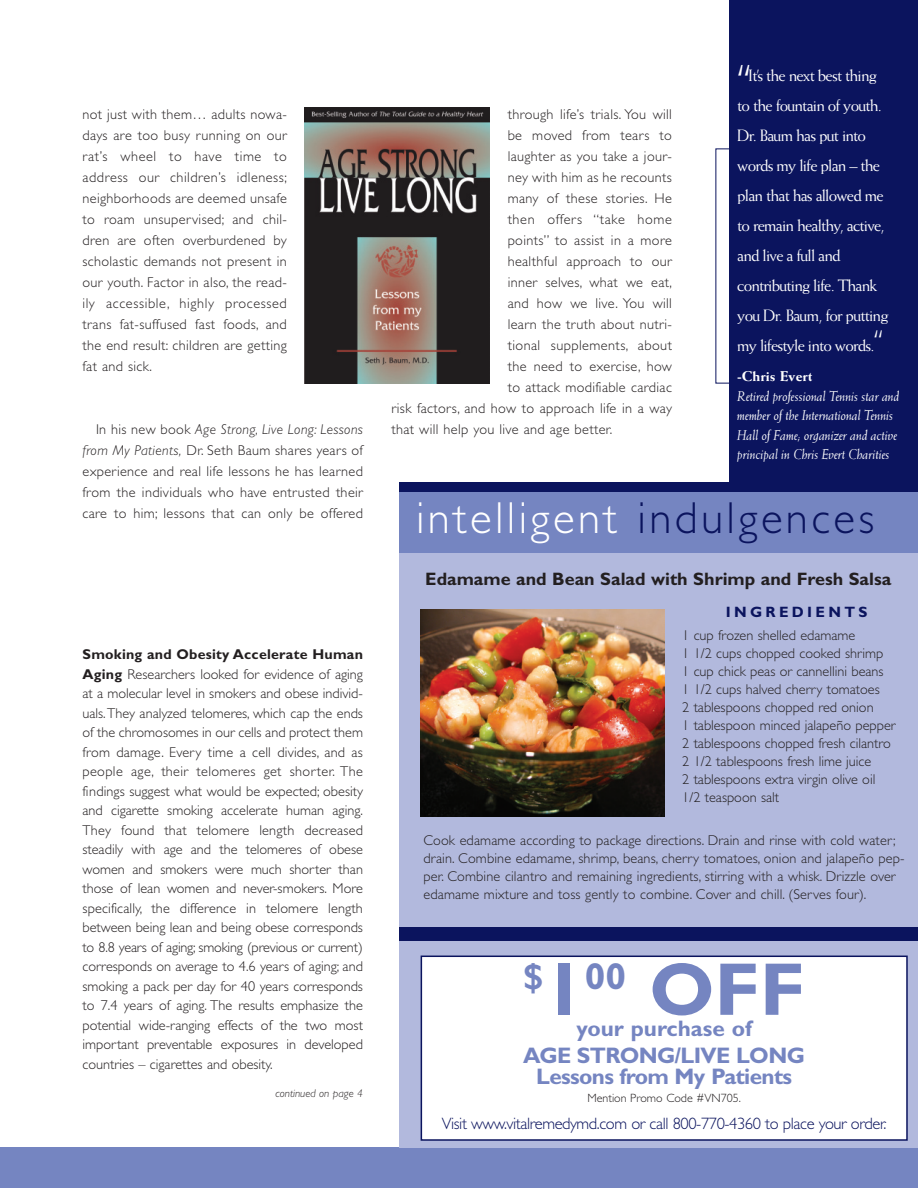
<style>
.page{position:relative;width:918px;height:1188px;background:#fff}
.page>*{position:absolute;margin:0;border:0;box-sizing:border-box;transform-origin:0 0}
.t1{font:700 75px "Gill Sans";color:#7585c1}
.t2{font:300 45px "Gill Sans";letter-spacing:.075em;color:#fff}
.t3{font:45px "Weiss";color:#fff}
.t4{font:700 37.5px "Gill Sans";color:#7585c1}
.t5{font:700 22.5px/21px "Gill Sans";letter-spacing:-.03em;color:#7585c1;text-align:center}
.t6{font:700 22.5px "Gill Sans";color:#7585c1}
.t7{font:700 18px "Gill Sans";color:#231f20}
.t8{font:16.5px/30px "Weiss";letter-spacing:-.05em;color:#fff}
.t9{font:300 16.5px "Gill Sans";letter-spacing:-.025em;color:#0b145e}
.t10{font:700 15px "Gill Sans";letter-spacing:.22em;color:#0b145e}
.t11{font:300 14.25px/19.5px "Gill Sans";letter-spacing:.01em;color:#231f20;text-align:justify}
.t12{font:italic 14.25px/19.5px "Weiss";letter-spacing:-.015em;color:#fff}
.t13{font:300 14.25px "Gill Sans";letter-spacing:.03em;color:#231f20}
.t14{font:300 14.25px "Gill Sans";letter-spacing:.045em;color:#231f20}
.t15{font:800 14.25px "Weiss";color:#fff}
.t16{font:300 12px "Gill Sans";color:#231f20}
.t17{font:italic 300 11.25px "Gill Sans";color:#231f20}
.s1{font-style:italic}
.s2{font-weight:700}
.s3{font-size:30px}
.s4{color:#0b145e}
.s5{font-size:75px}
</style>
<div class="page">
<div style="left:0;top:1148px;width:918px;height:40px;background:#7585c1"></div>
<div style="left:729px;top:0;width:189px;height:756px;background:#0b145e"></div>
<img style="left:305px;top:107px;width:185px;height:277px">
<div style="left:399px;top:493px;width:519px;height:434px;background:#b2b9dd"></div>
<div style="left:399px;top:939px;width:519px;height:208px;background:#b2b9dd"></div>
<div style="left:399px;top:491px;width:519px;height:62px;background:#7585c1"></div>
<div style="left:399px;top:482px;width:519px;height:10px;background:#0b145e"></div>
<div style="left:399px;top:927px;width:519px;height:13px;background:#0b145e"></div>
<img style="left:421px;top:610px;width:244px;height:206px">
<div style="left:421px;top:956px;width:486px;height:184px;background:#fff"></div>
<div style="left:421px;top:956px;width:487px;height:185px;border:2px solid #0b145e"></div>
<div style="left:716px;top:148px;width:25px;height:236px;border:1px solid #0b145e"></div>
<p class="t11" style="left:82px;top:105px;width:206px;line-height:21px">not just with them… adults nowa&shy;days are too busy running on our rat’s wheel to have time to address our children’s idleness; neighborhoods are deemed unsafe to roam unsupervised; and chil&shy;dren are often overburdened by scholastic demands not present in our youth. Factor in also, the read&shy;ily accessible, highly processed trans fat-suffused fast foods, and the end result: children are getting fat and sick.</p>
<p class="t11" style="left:82px;top:420px;width:282px;line-height:21px;text-indent:14px">In his new book <span class="s1">Age Strong, Live Long: Lessons from My Patients,</span> Dr. Seth Baum shares years of experience and real life lessons he has learned from the individuals who have entrusted their care to him; lessons that can only be offered</p>
<p class="t11" style="left:82px;top:646px;width:282px"><span class="s2">Smoking and Obesity Accelerate Human Aging</span> Researchers looked for evidence of aging at a molecular level in smokers and obese individ&shy;uals.They analyzed telomeres, which cap the ends of the chromosomes in our cells and protect them from damage. Every time a cell divides, and as people age, their telomeres get shorter. The findings suggest what would be expected; obesity and cigarette smoking accelerate human aging.<br>They found that telomere length decreased steadily with age and the telomeres of obese women and smokers were much shorter than those of lean women and never-smokers. More specifically, the difference in telomere length between being lean and being obese corresponds to 8.8 years of aging; smoking (previous or current) corresponds on average to 4.6 years of aging; and smoking a pack per day for 40 years corresponds to 7.4 years of aging. The results emphasize the potential wide-ranging effects of the two most important preventable exposures in developed countries – cigarettes and obesity.</p>
<p class="t17" style="left:276px;top:1089px;width:89px">continued on page 4</p>
<p class="t11" style="left:508px;top:106px;width:166px">through life’s trials. You will</p>
<p class="t11" style="left:508px;top:127px;width:166px">be moved from tears to</p>
<p class="t11" style="left:508px;top:148px;width:166px">laughter as you take a jour-</p>
<p class="t11" style="left:508px;top:169px;width:166px">ney with him as he recounts</p>
<p class="t11" style="left:508px;top:190px;width:166px">many of these stories. He</p>
<p class="t14" style="left:508px;top:214px;width:166px">then offers “take home</p>
<p class="t11" style="left:508px;top:232px;width:166px">points” to assist in a more</p>
<p class="t11" style="left:508px;top:253px;width:166px">healthful approach to our</p>
<p class="t11" style="left:508px;top:274px;width:166px">inner selves, what we eat,</p>
<p class="t11" style="left:508px;top:295px;width:166px">and how we live. You will</p>
<p class="t11" style="left:508px;top:316px;width:166px">learn the truth about nutri-</p>
<p class="t13" style="left:508px;top:340px;width:166px">tional supplements, about</p>
<p class="t11" style="left:508px;top:358px;width:166px">the need to exercise, how</p>
<p class="t11" style="left:508px;top:379px;width:166px">to attack modifiable cardiac</p>
<p class="t11" style="left:391px;top:400px;width:282px">risk factors, and how to approach life in a way</p>
<p class="t11" style="left:391px;top:421px;width:222px">that will help you live and age better.</p>
<h2 class="t3" style="left:737px;top:63px;width:15px">“</h2>
<p class="t8" style="left:737px;top:62px;width:153px;text-indent:11px">It’s the next best thing to the fountain of youth.<br>Dr. Baum has put into words my life plan – the plan that has allowed me to remain healthy, active, and live a full and contributing life. Thank you Dr. Baum, for putting my lifestyle into words.<span class="s3">“</span></p>
<p class="t15" style="left:737px;top:371px;width:77px">-Chris Evert</p>
<p class="t12" style="left:737px;top:387px;width:164px">Retired professional Tennis star and member of the International Tennis Hall of Fame; organizer and active principal in Chris Evert Charities</p>
<h2 class="t2" style="left:416px;top:502px;width:460px">intelligent <span class="s4">indulgences</span></h2>
<p class="t7" style="left:425px;top:573px;width:467px">Edamame and Bean Salad with Shrimp and Fresh Salsa</p>
<p class="t10" style="left:726px;top:607px;width:143px">INGREDIENTS</p>
<p class="t11" style="left:682px;top:628px;width:215px;line-height:18px;text-align:left">1 cup frozen shelled edamame<br>1 1/2 cups chopped cooked shrimp<br>1 cup chick peas or cannellini beans<br>1 1/2 cups halved cherry tomatoes<br>2 tablespoons chopped red onion<br>1 tablespoon minced jalapeño pepper<br>2 tablespoons chopped fresh cilantro<br>2 1/2 tablespoons fresh lime juice<br>2 tablespoons extra virgin olive oil<br>1/2 teaspoon salt</p>
<p class="t11" style="left:423px;top:833px;width:483px;line-height:18px;text-align:left">Cook edamame according to package directions. Drain and rinse with cold water; drain. Combine edamame, shrimp, beans, cherry tomatoes, onion and jalapeño pep&shy;per. Combine cilantro and remaining ingredients, stirring with a whisk. Drizzle over edamame mixture and toss gently to combine. Cover and chill. (Serves four).</p>
<h1 class="t1" style="left:649px;top:964px;width:158px">OFF</h1>
<h3 class="t5" style="left:523px;top:1047px;width:283px">AGE STRONG/LIVE LONG<br>Lessons from My Patients</h3>
<p class="t16" style="left:587px;top:1094px;width:155px">Mention Promo Code #VN705.</p>
<p class="t9" style="left:442px;top:1118px;width:446px">Visit www.vitalremedymd.com or call 800-770-4360 to place your order.</p>
<h3 class="t4" style="left:523px;top:964px;width:105px">$<span class="s5">1</span>00</h3>
<h3 class="t6" style="left:576px;top:1020px;width:177px">your purchase of</h3>
</div>
